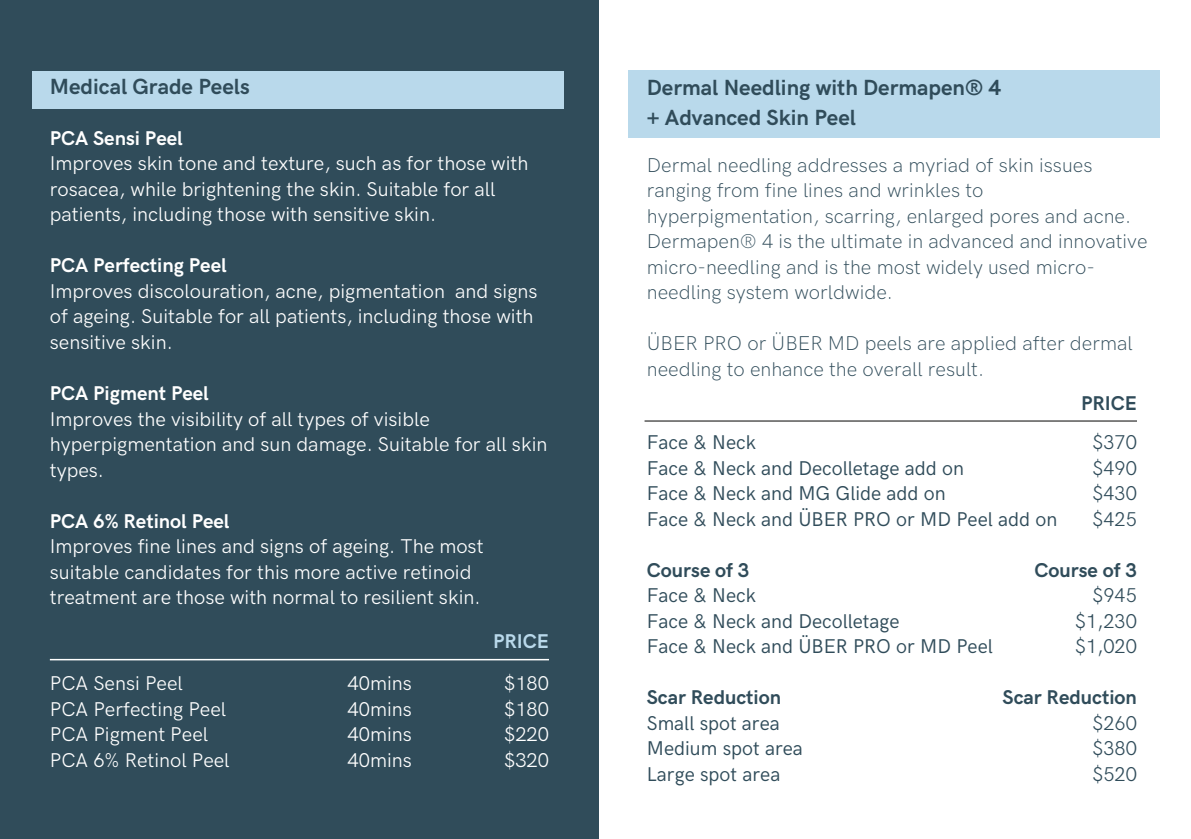
<style>
.page{position:relative;width:1191px;height:839px;background:#fff}
.page>*{position:absolute;margin:0;border:0;box-sizing:border-box;transform-origin:0 0}
.t1{font:700 22px/30px "HK Grotesk Pro";color:#304c5a}
.t2{font:20px/25.6px "HK Grotesk Pro";color:#fff}
.t3{font:300 20px/25.6px "HK Grotesk Pro";color:#304c5a}
.t4{font:20px "HK Grotesk";color:#304c5a}
.t5{font:700 20px "HK Grotesk Pro";color:#fff}
.t6{font:700 20px "HK Grotesk";color:#304c5a}
.t7{font:300 20px "HK Grotesk";color:#304c5a}
.t8{font:700 20px "HK Grotesk Pro";color:#304c5a}
.t9{font:700 20px "HK Grotesk Pro";color:#b9d9eb}
</style>
<div class="page">
<div style="left:628px;top:70px;width:531px;height:68px;background:#b9d9eb"></div>
<hr style="left:645px;top:420px;width:492px;height:2px;background:#575756">
<div style="left:0;top:0;width:599px;height:838px;background:#304c5a"></div>
<div style="left:32px;top:71px;width:532px;height:37px;background:#b9d9eb"></div>
<hr style="left:50px;top:659px;width:499px;height:1px;background:#fff">
<p class="t1" style="left:50px;top:72px;width:201px">Medical Grade Peels</p>
<p class="t5" style="left:50px;top:127px;width:134px">PCA Sensi Peel</p>
<p class="t2" style="left:50px;top:151px;width:480px">Improves skin tone and texture, such as for those with rosacea, while brightening the skin. Suitable for all patients, including those with sensitive skin.</p>
<p class="t5" style="left:50px;top:254px;width:178px">PCA Perfecting Peel</p>
<p class="t2" style="left:50px;top:279px;width:489px">Improves discolouration, acne, pigmentation and signs of ageing. Suitable for all patients, including those with sensitive skin.</p>
<p class="t5" style="left:50px;top:382px;width:160px">PCA Pigment Peel</p>
<p class="t2" style="left:50px;top:406px;width:499px">Improves the visibility of all types of visible hyperpigmentation and sun damage. Suitable for all skin types.</p>
<p class="t5" style="left:50px;top:509px;width:181px">PCA 6% Retinol Peel</p>
<p class="t2" style="left:50px;top:534px;width:435px">Improves fine lines and signs of ageing. The most suitable candidates for this more active retinoid treatment are those with normal to resilient skin.</p>
<p class="t2" style="left:50px;top:671px;width:135px">PCA Sensi Peel</p>
<p class="t2" style="left:50px;top:696px;width:178px">PCA Perfecting Peel</p>
<p class="t2" style="left:50px;top:722px;width:160px">PCA Pigment Peel</p>
<p class="t2" style="left:50px;top:747px;width:181px">PCA 6% Retinol Peel</p>
<p class="t2" style="left:348px;top:671px;width:66px">40mins</p>
<p class="t2" style="left:348px;top:696px;width:66px">40mins</p>
<p class="t2" style="left:348px;top:722px;width:66px">40mins</p>
<p class="t2" style="left:348px;top:747px;width:66px">40mins</p>
<p class="t9" style="left:493px;top:630px;width:57px">PRICE</p>
<p class="t2" style="left:504px;top:671px;width:46px">$180</p>
<p class="t2" style="left:504px;top:696px;width:46px">$180</p>
<p class="t2" style="left:504px;top:722px;width:46px">$220</p>
<p class="t2" style="left:504px;top:747px;width:46px">$320</p>
<h2 class="t1" style="left:647px;top:74px;width:356px">Dermal Needling with Dermapen® 4 + Advanced Skin Peel</h2>
<p class="t3" style="left:647px;top:153px;width:502px">Dermal needling addresses a myriad of skin issues ranging from fine lines and wrinkles to hyperpigmentation, scarring, enlarged pores and acne.<br>Dermapen® 4 is the ultimate in advanced and innovative micro-needling and is the most widely used micro&shy;needling system worldwide.</p>
<p class="t3" style="left:647px;top:331px;width:487px">ÜBER PRO or ÜBER MD peels are applied after dermal needling to enhance the overall result.</p>
<p class="t8" style="left:1081px;top:391px;width:57px">PRICE</p>
<p class="t4" style="left:647px;top:431px;width:111px">Face &amp; Neck</p>
<p class="t4" style="left:647px;top:457px;width:319px">Face &amp; Neck and Decolletage add on</p>
<p class="t4" style="left:647px;top:482px;width:300px">Face &amp; Neck and MG Glide add on</p>
<p class="t4" style="left:647px;top:508px;width:412px">Face &amp; Neck and ÜBER PRO or MD Peel add on</p>
<p class="t6" style="left:647px;top:559px;width:104px">Course of 3</p>
<h1 class="t4" style="left:647px;top:584px;width:111px">Face &amp; Neck</h1>
<p class="t4" style="left:647px;top:610px;width:254px">Face &amp; Neck and Decolletage</p>
<p class="t4" style="left:647px;top:635px;width:348px">Face &amp; Neck and ÜBER PRO or MD Peel</p>
<p class="t6" style="left:647px;top:686px;width:136px">Scar Reduction</p>
<p class="t4" style="left:647px;top:712px;width:134px">Small spot area</p>
<p class="t4" style="left:647px;top:737px;width:158px">Medium spot area</p>
<p class="t4" style="left:647px;top:763px;width:135px">Large spot area</p>
<p class="t7" style="left:1093px;top:431px;width:46px">$370</p>
<p class="t7" style="left:1093px;top:457px;width:46px">$490</p>
<p class="t7" style="left:1093px;top:482px;width:46px">$430</p>
<p class="t7" style="left:1093px;top:508px;width:46px">$425</p>
<p class="t6" style="left:1034px;top:559px;width:104px">Course of 3</p>
<p class="t7" style="left:1093px;top:584px;width:46px">$945</p>
<h2 class="t7" style="left:1075px;top:610px;width:63px">$1,230</h2>
<p class="t7" style="left:1075px;top:635px;width:63px">$1,020</p>
<p class="t6" style="left:1003px;top:686px;width:136px">Scar Reduction</p>
<h1 class="t7" style="left:1093px;top:712px;width:46px">$260</h1>
<p class="t7" style="left:1093px;top:737px;width:46px">$380</p>
<p class="t7" style="left:1093px;top:763px;width:46px">$520</p>
</div>
